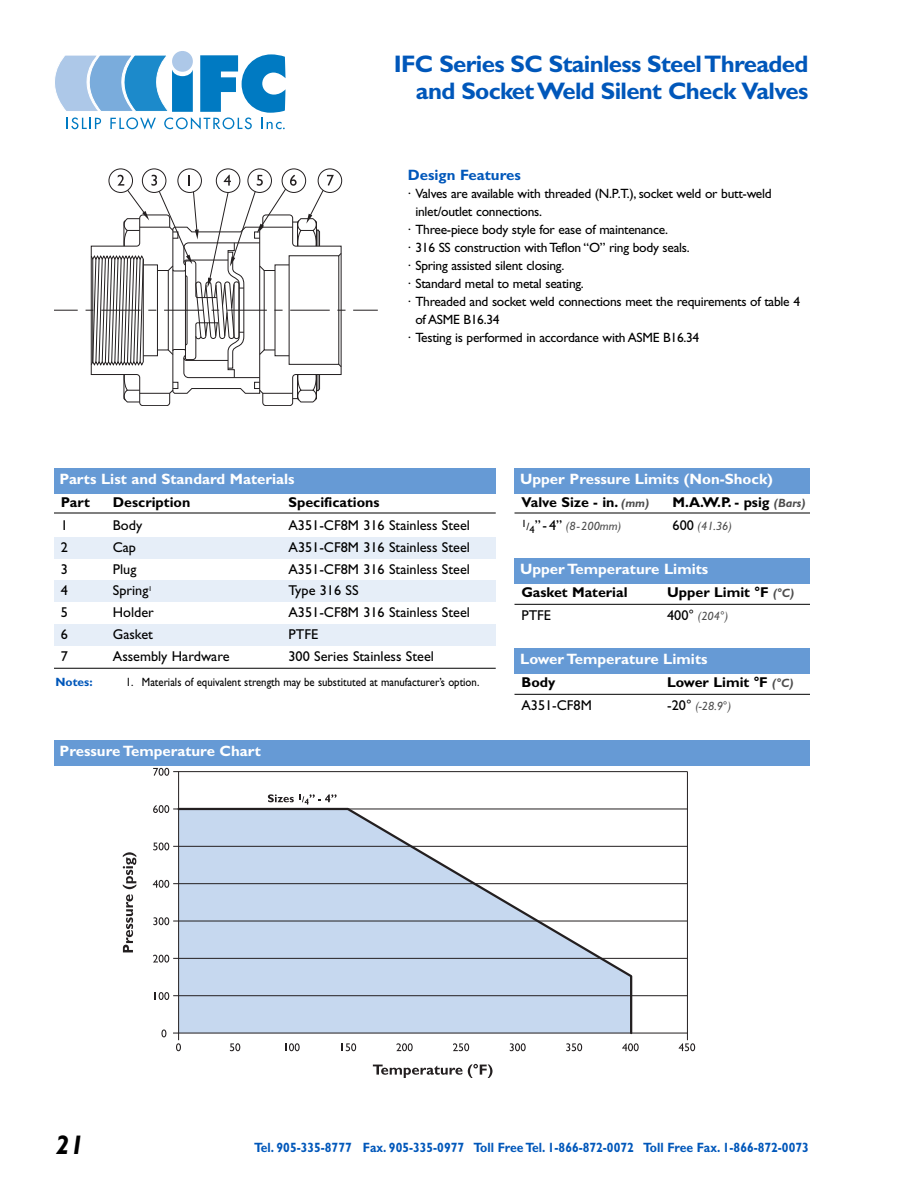
<style>
.page{position:relative;width:918px;height:1188px;background:#fff}
.page>*{position:absolute;margin:0;border:0;box-sizing:border-box;transform-origin:0 0}
.t1{font:italic 700 27px "Gill Sans";color:#000}
.t2{font:700 24px/27px "Gill Sans";letter-spacing:-.03em;color:#0057ba;text-align:right}
.t3{font:700 15px "Gill Sans";color:#fff}
.t4{font:700 15px "Gill Sans";color:#0057ba}
.t5{font:14.25px "Gill Sans";color:#000}
.t6{font:700 14.25px "Gill Sans";color:#000}
.t7{font:13.5px "Gill Sans";letter-spacing:-.02em;color:#000}
.t8{font:700 13.5px "Gill Sans";color:#0057ba;scale:.9 1}
.t9{font:12px "Gill Sans";color:#000;scale:.9 1}
.t10{font:italic 12px "Gill Sans";color:#4d4d4d}
.t11{font:700 12px "Gill Sans";color:#0057ba}
.s1{font-style:italic;font-size:12px;color:#4d4d4d}
.s2{font-style:normal;font-size:10.5px;color:#000}
.s3{font-style:normal;font-size:14.25px;color:#000}
</style>
<div class="page">
<div style="left:172px;top:51px;width:21px;height:21px;background:#adc8e8;border-radius:50%"></div>
<svg style="left:55px;top:54px;width:231px;height:75px"></svg>
<svg style="left:153px;top:805px;width:16px;height:8px"></svg>
<svg style="left:153px;top:842px;width:16px;height:8px"></svg>
<svg style="left:153px;top:768px;width:16px;height:8px"></svg>
<svg style="left:153px;top:880px;width:16px;height:8px"></svg>
<svg style="left:153px;top:917px;width:16px;height:8px"></svg>
<svg style="left:153px;top:955px;width:16px;height:8px"></svg>
<svg style="left:155px;top:992px;width:14px;height:8px"></svg>
<svg style="left:161px;top:1029px;width:5px;height:8px"></svg>
<svg style="left:123px;top:852px;width:13px;height:100px"></svg>
<svg style="left:373px;top:1064px;width:120px;height:14px"></svg>
<svg style="left:176px;top:1043px;width:5px;height:8px"></svg>
<svg style="left:285px;top:1043px;width:15px;height:8px"></svg>
<svg style="left:396px;top:1043px;width:17px;height:8px"></svg>
<svg style="left:510px;top:1043px;width:16px;height:8px"></svg>
<svg style="left:622px;top:1043px;width:17px;height:8px"></svg>
<svg style="left:230px;top:1043px;width:10px;height:8px"></svg>
<svg style="left:342px;top:1043px;width:14px;height:8px"></svg>
<svg style="left:453px;top:1043px;width:16px;height:8px"></svg>
<svg style="left:566px;top:1043px;width:16px;height:8px"></svg>
<svg style="left:679px;top:1043px;width:16px;height:8px"></svg>
<hr style="left:173px;top:921px;width:514px;height:1px;background:#231f20">
<hr style="left:173px;top:883px;width:514px;height:1px;background:#231f20">
<hr style="left:173px;top:846px;width:514px;height:1px;background:#231f20">
<hr style="left:173px;top:958px;width:514px;height:1px;background:#231f20">
<hr style="left:173px;top:995px;width:514px;height:1px;background:#231f20">
<hr style="left:173px;top:809px;width:514px;height:1px;background:#231f20">
<hr style="left:173px;top:771px;width:514px;height:1px;background:#231f20">
<hr style="left:173px;top:1033px;width:514px;height:1px;background:#231f20">
<hr style="left:178px;top:772px;width:1px;height:268px;background:#231f20">
<hr style="left:687px;top:772px;width:1px;height:268px;background:#231f20">
<svg style="left:176px;top:807px;width:457px;height:228px"></svg>
<svg style="left:268px;top:794px;width:69px;height:10px"></svg>
<svg style="left:54px;top:310px;width:24px;height:1px"></svg>
<svg style="left:353px;top:310px;width:25px;height:1px"></svg>
<div style="left:109px;top:169px;width:24px;height:24px;border:1px solid #231f20;border-radius:50%"></div>
<div style="left:142px;top:169px;width:24px;height:24px;border:1px solid #231f20;border-radius:50%"></div>
<div style="left:178px;top:169px;width:24px;height:24px;border:1px solid #231f20;border-radius:50%"></div>
<div style="left:216px;top:169px;width:24px;height:24px;border:1px solid #231f20;border-radius:50%"></div>
<div style="left:248px;top:169px;width:24px;height:24px;border:1px solid #231f20;border-radius:50%"></div>
<div style="left:282px;top:169px;width:24px;height:24px;border:1px solid #231f20;border-radius:50%"></div>
<div style="left:318px;top:169px;width:24px;height:24px;border:1px solid #231f20;border-radius:50%"></div>
<svg style="left:86px;top:175px;width:260px;height:231px"></svg>
<div style="left:54px;top:537px;width:442px;height:21px;background:#e6eef8"></div>
<div style="left:54px;top:581px;width:442px;height:21px;background:#e6eef8"></div>
<div style="left:54px;top:624px;width:442px;height:22px;background:#e6eef8"></div>
<div style="left:54px;top:468px;width:442px;height:25px;background:#669ad5"></div>
<div style="left:514px;top:468px;width:296px;height:25px;background:#669ad5"></div>
<div style="left:514px;top:558px;width:296px;height:25px;background:#669ad5"></div>
<hr style="left:54px;top:513px;width:442px;height:1px;background:#000">
<hr style="left:54px;top:668px;width:442px;height:1px;background:#000">
<hr style="left:514px;top:604px;width:296px;height:1px;background:#000">
<hr style="left:515px;top:513px;width:295px;height:1px;background:#000">
<div style="left:54px;top:740px;width:756px;height:26px;background:#669ad5"></div>
<div style="left:514px;top:648px;width:296px;height:25px;background:#669ad5"></div>
<hr style="left:514px;top:694px;width:296px;height:1px;background:#000">
<h2 class="t2" style="left:394px;top:52px;width:416px">IFC Series SC Stainless Steel Threaded and Socket Weld Silent Check Valves</h2>
<p class="t3" style="left:60px;top:473px;width:237px">Parts List and Standard Materials</p>
<p class="t4" style="left:408px;top:169px;width:115px">Design Features</p>
<p class="t7" style="left:408px;top:188px;width:365px">· Valves are available with threaded (N.P.T.), socket weld or butt-weld</p>
<p class="t7" style="left:415px;top:206px;width:128px">inlet/outlet connections.</p>
<p class="t7" style="left:408px;top:224px;width:262px">· Three-piece body style for ease of maintenance.</p>
<p class="t7" style="left:408px;top:242px;width:284px">· 316 SS construction with Teflon “O” ring body seals.</p>
<p class="t7" style="left:408px;top:260px;width:158px">· Spring assisted silent closing.</p>
<p class="t7" style="left:408px;top:278px;width:178px">· Standard metal to metal seating.</p>
<p class="t7" style="left:408px;top:296px;width:394px">· Threaded and socket weld connections meet the requirements of table 4</p>
<p class="t7" style="left:415px;top:314px;width:86px">of ASME B16.34</p>
<p class="t7" style="left:408px;top:332px;width:293px">· Testing is performed in accordance with ASME B16.34</p>
<p class="t3" style="left:520px;top:473px;width:254px">Upper Pressure Limits (Non-Shock)</p>
<p class="t6" style="left:61px;top:497px;width:30px">Part</p>
<p class="t6" style="left:113px;top:497px;width:79px">Description</p>
<p class="t6" style="left:289px;top:497px;width:93px">Specifications</p>
<p class="t5" style="left:61px;top:520px;width:9px">1</p>
<p class="t5" style="left:113px;top:520px;width:31px">Body</p>
<p class="t5" style="left:288px;top:520px;width:183px">A351-CF8M 316 Stainless Steel</p>
<p class="t5" style="left:61px;top:541px;width:9px">2</p>
<p class="t5" style="left:113px;top:541px;width:25px">Cap</p>
<p class="t5" style="left:289px;top:541px;width:183px">A351-CF8M 316 Stainless Steel</p>
<p class="t5" style="left:61px;top:563px;width:9px">3</p>
<p class="t5" style="left:113px;top:563px;width:25px">Plug</p>
<p class="t5" style="left:288px;top:563px;width:183px">A351-CF8M 316 Stainless Steel</p>
<p class="t5" style="left:61px;top:585px;width:9px">4</p>
<p class="t5" style="left:113px;top:585px;width:41px">Spring<sup>1</sup></p>
<p class="t5" style="left:288px;top:585px;width:72px">Type 316 SS</p>
<p class="t5" style="left:61px;top:607px;width:9px">5</p>
<p class="t5" style="left:113px;top:607px;width:43px">Holder</p>
<p class="t5" style="left:288px;top:607px;width:183px">A351-CF8M 316 Stainless Steel</p>
<p class="t5" style="left:61px;top:629px;width:9px">6</p>
<p class="t5" style="left:113px;top:629px;width:42px">Gasket</p>
<p class="t5" style="left:289px;top:629px;width:31px">PTFE</p>
<p class="t5" style="left:61px;top:651px;width:9px">7</p>
<p class="t5" style="left:113px;top:651px;width:118px">Assembly Hardware</p>
<p class="t5" style="left:289px;top:651px;width:147px">300 Series Stainless Steel</p>
<p class="t11" style="left:56px;top:678px;width:39px">Notes:</p>
<p class="t9" style="left:126px;top:678px;width:394px">1. Materials of equivalent strength may be substituted at manufacturer’s option.</p>
<p class="t3" style="left:60px;top:745px;width:203px">Pressure Temperature Chart</p>
<p class="t6" style="left:521px;top:497px;width:129px">Valve Size - in. <span class="s1">(mm)</span></p>
<p class="t6" style="left:673px;top:497px;width:134px">M.A.W.P. - psig <span class="s1">(Bars)</span></p>
<p class="t10" style="left:521px;top:521px;width:101px"><sup>1</sup><span class="s2">/</span><sub>4</sub><span class="s3">”- 4”</span> (8-200mm)</p>
<p class="t10" style="left:673px;top:521px;width:61px"><span class="s3">600</span> (41.36)</p>
<p class="t3" style="left:520px;top:563px;width:190px">Upper Temperature Limits</p>
<p class="t6" style="left:521px;top:587px;width:108px">Gasket Material</p>
<p class="t6" style="left:667px;top:587px;width:129px">Upper Limit °F <span class="s1">(°C)</span></p>
<p class="t5" style="left:521px;top:610px;width:31px">PTFE</p>
<p class="t10" style="left:667px;top:611px;width:63px"><span class="s3">400°</span> (204°)</p>
<p class="t3" style="left:520px;top:653px;width:189px">Lower Temperature Limits</p>
<p class="t6" style="left:521px;top:677px;width:35px">Body</p>
<p class="t6" style="left:667px;top:677px;width:128px">Lower Limit °F <span class="s1">(°C)</span></p>
<p class="t5" style="left:521px;top:700px;width:72px">A351-CF8M</p>
<p class="t10" style="left:667px;top:701px;width:66px"><span class="s3">-20°</span> (-28.9°)</p>
<h1 class="t1" style="left:56px;top:1135px;width:30px">21</h1>
<p class="t8" style="left:254px;top:1142px;width:618px">Tel. 905-335-8777 Fax. 905-335-0977 Toll Free Tel. 1-866-872-0072 Toll Free Fax. 1-866-872-0073</p>
</div>
